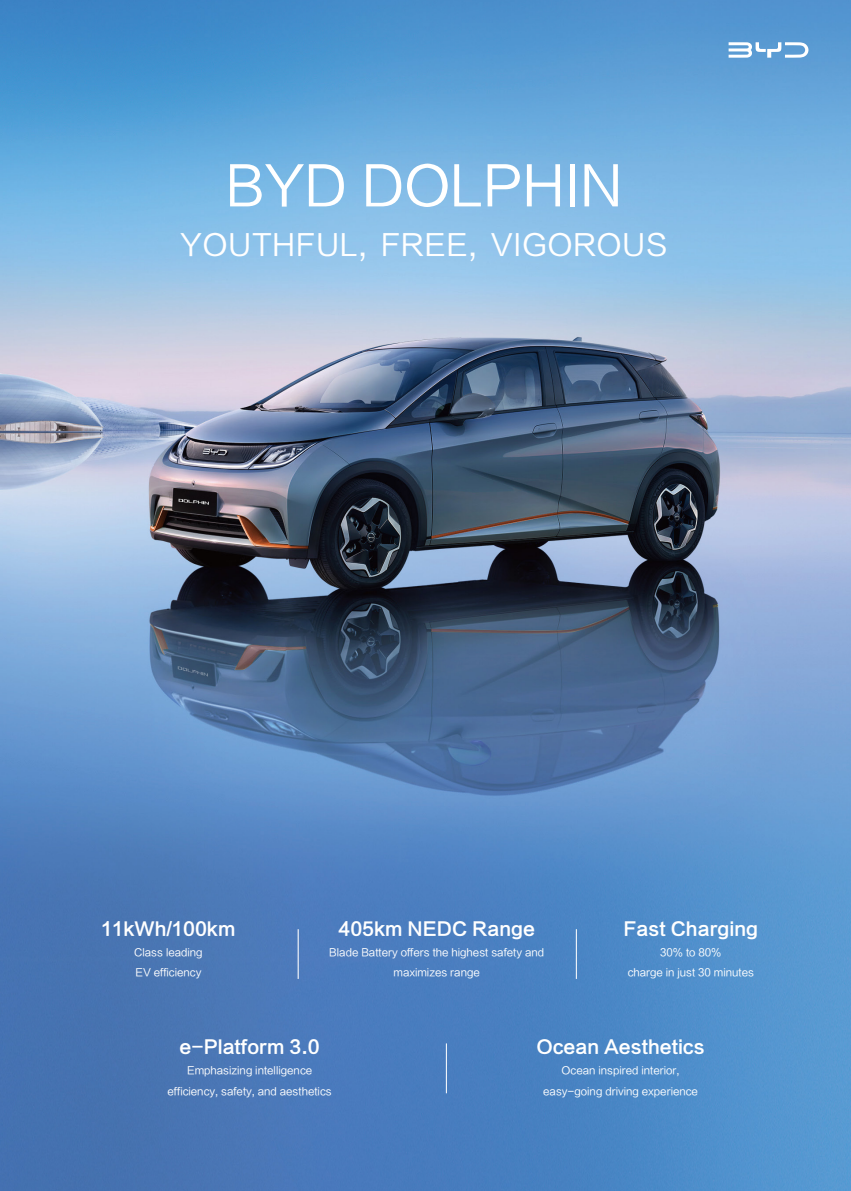
<style>
.page{position:relative;width:851px;height:1191px;background:#fff}
.page>*{position:absolute;margin:0;border:0;box-sizing:border-box;transform-origin:0 0}
.t1{font:54px "FZLTHK GBK1 0";color:#fff}
.t2{font:29.4px "FZLTHK GBK1 0";letter-spacing:.02em;color:#fff}
.t3{font:18px "FZLTCHK GBK1 0";color:#fff}
.t4{font:10.5px/20.9px "FZLTHK GBK1 0";color:#fff;text-align:center}
</style>
<div class="page">
<img style="left:0;top:0;width:850px;height:1191px">
<hr style="left:446px;top:1043px;width:1px;height:50px;background:#fff">
<hr style="left:298px;top:929px;width:1px;height:50px;background:#fff">
<hr style="left:576px;top:929px;width:1px;height:50px;background:#fff">
<svg style="left:178px;top:499px;width:31px;height:6px"></svg>
<svg style="left:728px;top:42px;width:80px;height:16px"></svg>
<svg style="left:178px;top:666px;width:30px;height:10px"></svg>
<h1 class="t1" style="left:225px;top:156px;width:398px">BYD DOLPHIN</h1>
<h2 class="t2" style="left:180px;top:229px;width:488px">YOUTHFUL, FREE, VIGOROUS</h2>
<h3 class="t3" style="left:101px;top:918px;width:135px">11kWh/100km</h3>
<p class="t4" style="left:134px;top:941px;width:70px;text-align:left">Class leading<br>EV efficiency</p>
<h3 class="t3" style="left:338px;top:918px;width:198px">405km NEDC Range</h3>
<p class="t4" style="left:329px;top:941px;width:216px">Blade Battery offers the highest safety and maximizes range</p>
<h3 class="t3" style="left:623px;top:918px;width:136px">Fast Charging</h3>
<p class="t4" style="left:627px;top:941px;width:128px">30% to 80%<br>charge in just 30 minutes</p>
<h3 class="t3" style="left:179px;top:1037px;width:141px">e-Platform 3.0</h3>
<p class="t4" style="left:167px;top:1060px;width:166px">Emphasizing intelligence efficiency, safety, and aesthetics</p>
<h3 class="t3" style="left:536px;top:1037px;width:170px">Ocean Aesthetics</h3>
<p class="t4" style="left:543px;top:1060px;width:156px">Ocean inspired interior, easy-going driving experience</p>
</div>
